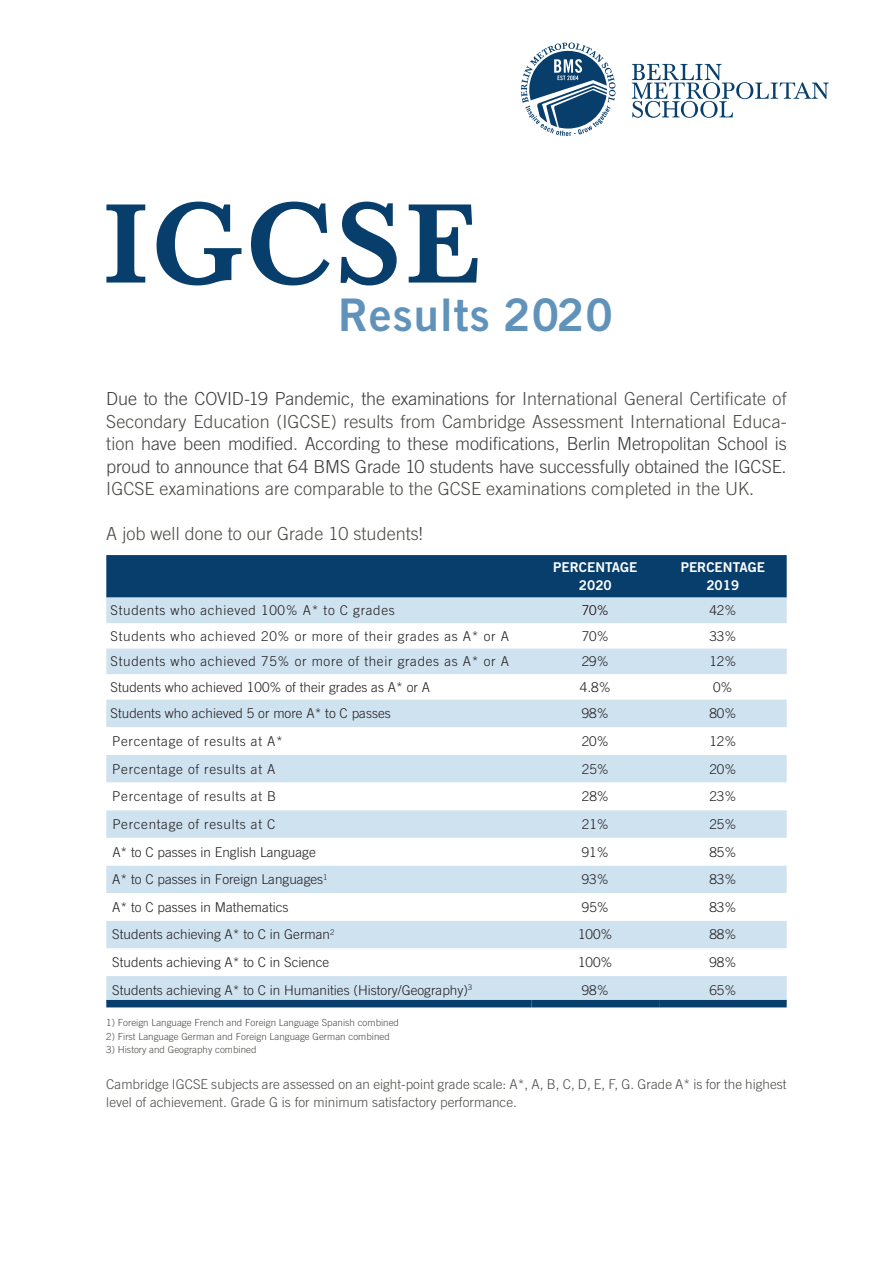
<style>
.page{position:relative;width:893px;height:1263px;background:#fff}
.page>*{position:absolute;margin:0;border:0;box-sizing:border-box;transform-origin:0 0}
.t1{font:500 117px "Baskerville LT";letter-spacing:.025em;color:#073e6b}
.t2{font:45px "Trade Gothic Bold Two";letter-spacing:.025em;color:#6193ba}
.t3{font:300 18px/22.5px "Trade Gothic LT Std";letter-spacing:-.01em;color:#3e3e3f;text-align:justify}
.t4{font:300 18px "Trade Gothic LT Std";color:#4c4b46}
.t5{font:300 13.5px "Trade Gothic LT Std";color:#231f20}
.t6{font:300 13.5px "Trade Gothic LT Std";letter-spacing:.05em;color:#231f20}
.t7{font:300 13.5px/18px "Trade Gothic LT Std";color:#4c4b46}
.t8{font:13.5px/18px "Trade Gothic LT Std Bd 2";color:#fff;text-align:center}
.t9{font:300 13.5px "Trade Gothic LT Std";color:#150000}
.t10{font:300 9.75px "Trade Gothic LT Std";color:#4c4b46}
.s1{color:#4c4b46}
</style>
<div class="page">
<div style="left:106px;top:555px;width:681px;height:43px;background:#073e6b"></div>
<svg style="left:106px;top:598px;width:681px;height:402px;fill:#cfe2f0"></svg>
<svg style="left:106px;top:727px;width:681px;height:249px"></svg>
<div style="left:106px;top:1000px;width:425px;height:7px;background:#073e6b"></div>
<div style="left:531px;top:1000px;width:128px;height:7px;background:#073e6b"></div>
<div style="left:659px;top:1000px;width:128px;height:7px;background:#073e6b"></div>
<svg style="left:632px;top:64px;width:197px;height:54px"></svg>
<svg style="left:521px;top:43px;width:95px;height:93px"></svg>
<h1 class="t1" style="left:102px;top:174px;width:380px">IGCSE</h1>
<h2 class="t2" style="left:338px;top:287px;width:276px">Results 2020</h2>
<p class="t3" style="left:106px;top:387px;width:682px">Due to the COVID-19 Pandemic, the examinations for <span class="s1">International General Certificate of Secondary Education (IGCSE) results from Cambridge Assessment International Educa&shy;tion</span> have been modified<span class="s1">.</span> According to these modifications, Berlin Metropolitan School is proud to announce that 64 BMS Grade 10 students have successfully obtained the IGCSE.</p>
<h3 class="t4" style="left:106px;top:478px;width:649px">IGCSE examinations are comparable to the GCSE examinations completed in the UK.</h3>
<h3 class="t4" style="left:106px;top:523px;width:318px">A job well done to our Grade 10 students!</h3>
<p class="t8" style="left:553px;top:558px;width:86px">PERCENTAGE<br>2020</p>
<p class="t8" style="left:681px;top:558px;width:86px">PERCENTAGE<br>2019</p>
<p class="t6" style="left:111px;top:602px;width:286px">Students who achieved 100% A* to C grades</p>
<p class="t9" style="left:582px;top:602px;width:29px">70%</p>
<p class="t5" style="left:709px;top:602px;width:29px">42%</p>
<p class="t6" style="left:111px;top:628px;width:400px">Students who achieved 20% or more of their grades as A* or A</p>
<p class="t5" style="left:582px;top:628px;width:29px">70%</p>
<p class="t5" style="left:709px;top:628px;width:29px">33%</p>
<p class="t6" style="left:111px;top:653px;width:400px">Students who achieved 75% or more of their grades as A* or A</p>
<p class="t5" style="left:582px;top:653px;width:29px">29%</p>
<p class="t5" style="left:709px;top:653px;width:29px">12%</p>
<p class="t5" style="left:111px;top:679px;width:321px">Students who achieved 100% of their grades as A* or A</p>
<p class="t5" style="left:580px;top:679px;width:32px">4.8%</p>
<p class="t5" style="left:713px;top:679px;width:21px">0%</p>
<p class="t5" style="left:111px;top:705px;width:282px">Students who achieved 5 or more A* to C passes</p>
<p class="t5" style="left:582px;top:705px;width:29px">98%</p>
<p class="t5" style="left:709px;top:705px;width:29px">80%</p>
<p class="t6" style="left:112px;top:733px;width:172px">Percentage of results at A*</p>
<p class="t5" style="left:582px;top:733px;width:29px">20%</p>
<p class="t5" style="left:709px;top:733px;width:29px">12%</p>
<p class="t6" style="left:112px;top:761px;width:165px">Percentage of results at A</p>
<p class="t5" style="left:582px;top:761px;width:29px">25%</p>
<p class="t5" style="left:709px;top:761px;width:29px">20%</p>
<p class="t6" style="left:112px;top:788px;width:165px">Percentage of results at B</p>
<p class="t5" style="left:582px;top:788px;width:29px">28%</p>
<p class="t5" style="left:709px;top:788px;width:29px">23%</p>
<p class="t6" style="left:112px;top:816px;width:165px">Percentage of results at C</p>
<p class="t5" style="left:582px;top:816px;width:29px">21%</p>
<p class="t5" style="left:709px;top:816px;width:29px">25%</p>
<p class="t5" style="left:112px;top:844px;width:205px">A* to C passes in English Language</p>
<p class="t5" style="left:582px;top:844px;width:29px">91%</p>
<p class="t5" style="left:709px;top:844px;width:29px">85%</p>
<p class="t5" style="left:112px;top:871px;width:217px">A* to C passes in Foreign Languages<sup>1</sup></p>
<p class="t5" style="left:582px;top:871px;width:29px">93%</p>
<p class="t5" style="left:709px;top:871px;width:29px">83%</p>
<p class="t5" style="left:112px;top:899px;width:178px">A* to C passes in Mathematics</p>
<p class="t5" style="left:582px;top:899px;width:29px">95%</p>
<p class="t5" style="left:709px;top:899px;width:29px">83%</p>
<p class="t5" style="left:112px;top:927px;width:224px">Students achieving A* to C in German<sup>2</sup></p>
<p class="t5" style="left:578px;top:927px;width:36px">100%</p>
<p class="t5" style="left:709px;top:927px;width:29px">88%</p>
<p class="t5" style="left:112px;top:954px;width:219px">Students achieving A* to C in Science</p>
<p class="t5" style="left:578px;top:954px;width:36px">100%</p>
<p class="t5" style="left:709px;top:954px;width:29px">98%</p>
<p class="t5" style="left:112px;top:982px;width:361px">Students achieving A* to C in Humanities (History/Geography)<sup>3</sup></p>
<p class="t5" style="left:582px;top:982px;width:29px">98%</p>
<p class="t5" style="left:709px;top:982px;width:29px">65%</p>
<p class="t10" style="left:106px;top:1017px;width:294px">1) Foreign Language French and Foreign Language Spanish combined</p>
<p class="t10" style="left:106px;top:1030px;width:285px">2) First Language German and Foreign Language German combined</p>
<p class="t10" style="left:106px;top:1044px;width:152px">3) History and Geography combined</p>
<p class="t7" style="left:106px;top:1075px;width:682px">Cambridge IGCSE subjects are assessed on an eight-point grade scale: A*, A, B, C, D, E, F, G. Grade A* is for the highest level of achievement. Grade G is for minimum satisfactory performance.</p>
</div>
